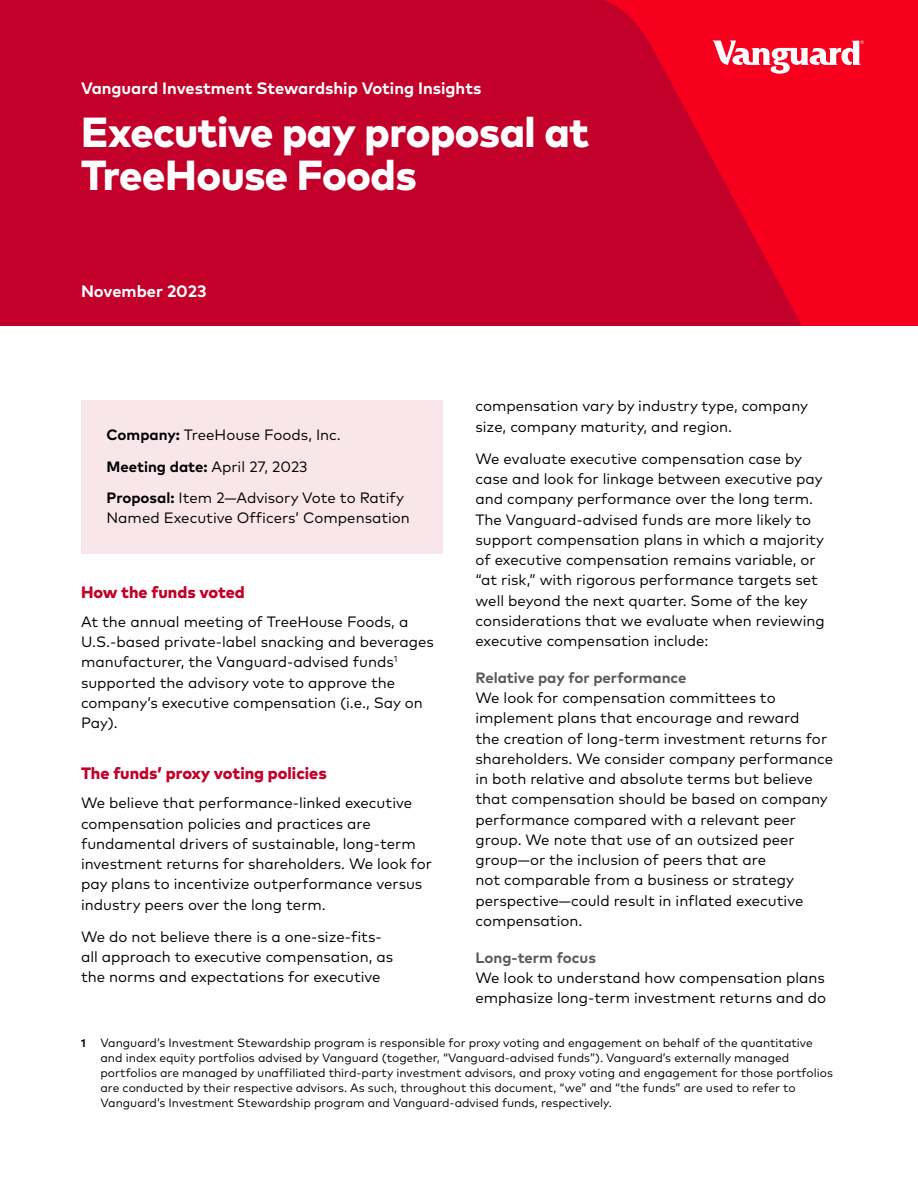
<style>
.page{position:relative;width:918px;height:1188px;background:#fff}
.page>*{position:absolute;margin:0;border:0;box-sizing:border-box;transform-origin:0 0}
.FC_Insights_title_1{font:800 42px/43.5px "Mark Pro";letter-spacing:-.015em;color:#fff}
.A_head{font:800 16.5px "Mark Pro";color:#c20029}
.FC_Insights_eyebrow{font:700 16.5px "Mark Pro";color:#fff}
.FC_Insights_date{font:700 16.5px "Mark Pro";color:#fff}
.Body_text{font:15px/20.2px "Mark Pro";color:#000}
.Voting_callout_box_l{font:15px/19.5px "Mark Pro";color:#000}
.B_head{font:700 15px "Mark Pro";color:#58595b}
.Voting_callout_box{font:700 15px "Mark Pro";color:#000}
.Body_text-2{font:12px/15px "Mark Pro";color:#000}
.s1{font-weight:700}
.s2{font-weight:400}
.s3{font-weight:700;font-size:11.25px}
</style>
<div class="page">
<div style="left:243px;top:0;width:675px;height:326px;background:#f6001e"></div>
<svg style="left:0;top:0;width:864px;height:326px;fill:#c20029"></svg>
<svg style="left:712px;top:41px;width:152px;height:33px"></svg>
<div style="left:81px;top:400px;width:361px;height:72px;background:#f9e6ea"></div>
<div style="left:81px;top:463px;width:361px;height:91px;background:#f9e6ea"></div>
<p class="FC_Insights_eyebrow" style="left:81px;top:76px;width:402px">Vanguard Investment Stewardship Voting Insights</p>
<h1 class="FC_Insights_title_1" style="left:81px;top:106px;width:510px">Executive pay proposal at<br>TreeHouse Foods</h1>
<p class="FC_Insights_date" style="left:81px;top:278px;width:127px">November 2023</p>
<p class="Body_text" style="left:106px;top:423px;width:236px"><span class="s1">Company:</span> TreeHouse Foods, Inc.</p>
<p class="Voting_callout_box" style="left:106px;top:455px;width:203px">Meeting date: <span class="s2">April 27, 2023</span></p>
<p class="Voting_callout_box_l" style="left:106px;top:487px;width:305px"><span class="s1">Proposal:</span> Item 2—Advisory Vote to Ratify<br>Named Executive Officers’ Compensation</p>
<h2 class="A_head" style="left:81px;top:579px;width:165px">How the funds voted</h2>
<p class="Body_text" style="left:81px;top:610px;width:354px">At the annual meeting of TreeHouse Foods, a<br>U.S.-based private-label snacking and beverages manufacturer, the Vanguard-advised funds<sup>1</sup></p>
<p class="Body_text" style="left:81px;top:671px;width:343px">supported the advisory vote to approve the company’s executive compensation (i.e., Say on<br>Pay).</p>
<h2 class="A_head" style="left:81px;top:761px;width:247px">The funds’ proxy voting policies</h2>
<p class="Body_text" style="left:81px;top:792px;width:353px">We believe that performance-linked executive compensation policies and practices are fundamental drivers of sustainable, long-term investment returns for shareholders. We look for pay plans to incentivize outperformance versus industry peers over the long term.</p>
<p class="Body_text" style="left:81px;top:925px;width:314px">We do not believe there is a one-size-fits&shy;all approach to executive compensation, as the norms and expectations for executive</p>
<p class="Body_text" style="left:476px;top:395px;width:334px">compensation vary by industry type, company size, company maturity, and region.</p>
<p class="Body_text" style="left:476px;top:447px;width:351px">We evaluate executive compensation case by case and look for linkage between executive pay and company performance over the long term.<br>The Vanguard-advised funds are more likely to support compensation plans in which a majority of executive compensation remains variable, or “at risk,” with rigorous performance targets set well beyond the next quarter. Some of the key considerations that we evaluate when reviewing executive compensation include:</p>
<h3 class="B_head" style="left:476px;top:666px;width:213px">Relative pay for performance</h3>
<p class="Body_text" style="left:476px;top:687px;width:359px">We look for compensation committees to implement plans that encourage and reward<br>the creation of long-term investment returns for shareholders. We consider company performance in both relative and absolute terms but believe that compensation should be based on company performance compared with a relevant peer group. We note that use of an outsized peer group—or the inclusion of peers that are<br>not comparable from a business or strategy perspective—could result in inflated executive compensation.</p>
<h3 class="B_head" style="left:476px;top:946px;width:122px">Long-term focus</h3>
<p class="Body_text" style="left:476px;top:966px;width:352px">We look to understand how compensation plans emphasize long-term investment returns and do</p>
<p class="Body_text-2" style="left:100px;top:1034px;width:734px;text-indent:-20px"><span class="s3">1</span> Vanguard’s Investment Stewardship program is responsible for proxy voting and engagement on behalf of the quantitative and index equity portfolios advised by Vanguard (together, “Vanguard-advised funds”). Vanguard’s externally managed portfolios are managed by unaffiliated third-party investment advisors, and proxy voting and engagement for those portfolios are conducted by their respective advisors. As such, throughout this document, “we” and “the funds” are used to refer to Vanguard’s Investment Stewardship program and Vanguard-advised funds, respectively.</p>
</div>
